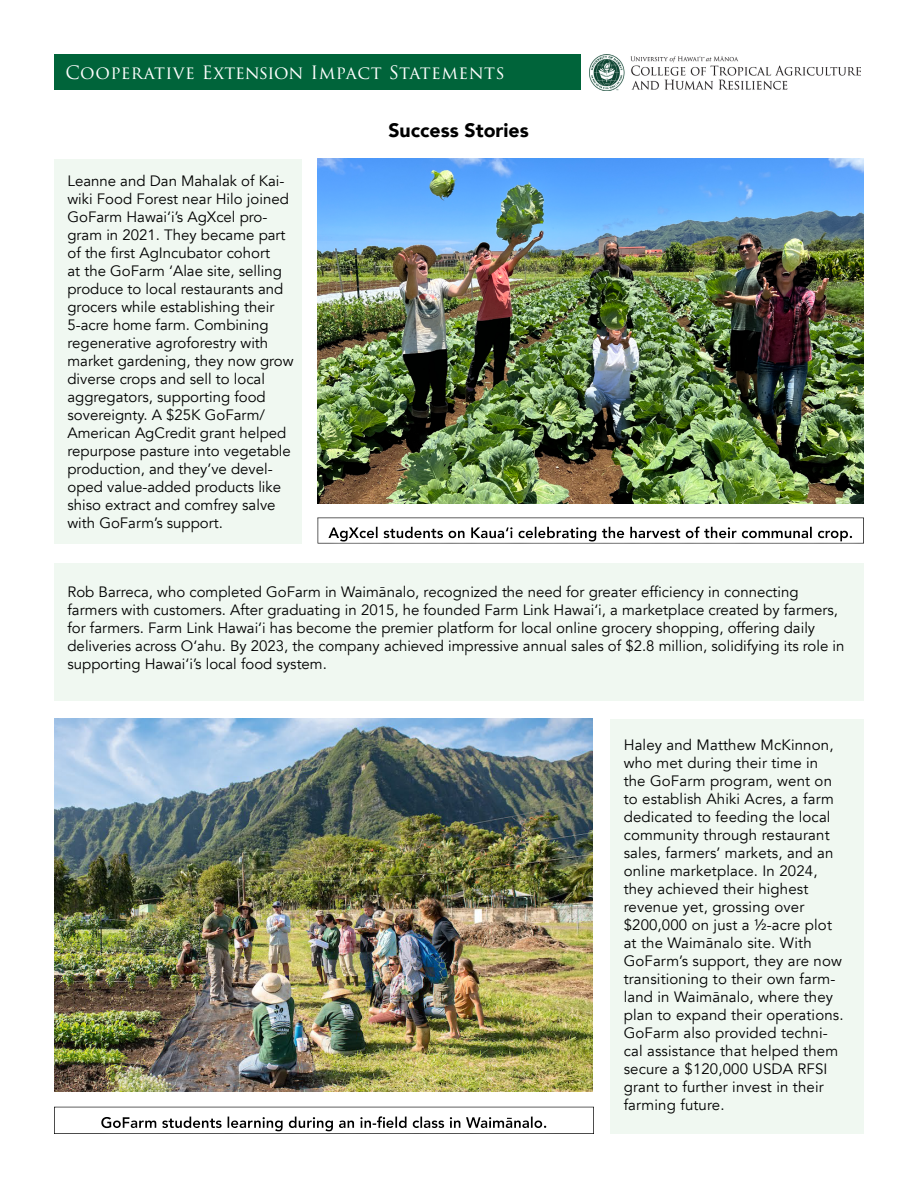
<style>
.page{position:relative;width:918px;height:1188px;background:#fff}
.page>*{position:absolute;margin:0;border:0;box-sizing:border-box;transform-origin:0 0}
.t1{font:900 19.5px "Avenir";color:#000}
.t2{font:18px "Trajan Pro 3";letter-spacing:.02em;color:#fff}
.t3{font:15px/18px "Avenir";color:#000}
</style>
<div class="page">
<div style="left:54px;top:159px;width:247px;height:385px;background:#f0f8f1"></div>
<div style="left:54px;top:564px;width:809px;height:137px;background:#f0f8f1"></div>
<div style="left:610px;top:719px;width:253px;height:414px;background:#f0f8f1"></div>
<div style="left:54px;top:54px;width:526px;height:36px;background:#00643a"></div>
<img style="left:590px;top:55px;width:271px;height:35px">
<img style="left:318px;top:159px;width:545px;height:344px">
<div style="left:305px;top:506px;width:571px;height:40px;background:#000;opacity:.75"></div>
<img style="left:54px;top:719px;width:539px;height:373px">
<div style="left:41px;top:1095px;width:565px;height:42px;background:#000;opacity:.75"></div>
<p class="t2" style="left:65px;top:60px;width:441px">Cooperative Extension Impact Statements</p>
<p class="t3" style="left:68px;top:172px;width:223px">Leanne and Dan Mahalak of Kai&shy;wiki Food Forest near Hilo joined<br>GoFarm Hawai‘i’s AgXcel pro&shy;gram in 2021. They became part</p>
<p class="t3" style="left:68px;top:244px;width:204px">of the first AgIncubator cohort</p>
<p class="t3" style="left:68px;top:262px;width:217px;text-align:justify">at the GoFarm ‘Alae site, selling produce to local restaurants and grocers while establishing their</p>
<p class="t3" style="left:68px;top:316px;width:203px">5-acre home farm. Combining</p>
<p class="t3" style="left:68px;top:334px;width:228px">regenerative agroforestry with market gardening, they now grow diverse crops and sell to local aggregators, supporting food sovereignty. A $25K GoFarm/</p>
<p class="t3" style="left:68px;top:424px;width:220px">American AgCredit grant helped</p>
<p class="t3" style="left:68px;top:442px;width:225px">repurpose pasture into vegetable production, and they’ve devel&shy;oped value-added products like shiso extract and comfrey salve with GoFarm’s support.</p>
<h2 class="t1" style="left:388px;top:113px;width:142px">Success Stories</h2>
<p class="t3" style="left:68px;top:583px;width:733px">Rob Barreca, who completed GoFarm in Waimānalo, recognized the need for greater efficiency in connecting</p>
<p class="t3" style="left:68px;top:601px;width:772px">farmers with customers. After graduating in 2015, he founded Farm Link Hawai‘i, a marketplace created by farmers, for farmers. Farm Link Hawai‘i has become the premier platform for local online grocery shopping, offering daily</p>
<p class="t3" style="left:68px;top:637px;width:779px">deliveries across O‘ahu. By 2023, the company achieved impressive annual sales of $2.8 million, solidifying its role in</p>
<p class="t3" style="left:68px;top:655px;width:261px">supporting Hawai‘i’s local food system.</p>
<p class="t3" style="left:624px;top:737px;width:211px">Haley and Matthew McKinnon,</p>
<p class="t3" style="left:624px;top:755px;width:212px">who met during their time in the GoFarm program, went on to establish Ahiki Acres, a farm dedicated to feeding the local community through restaurant sales, farmers’ markets, and an</p>
<p class="t3" style="left:624px;top:863px;width:195px">online marketplace. In 2024,</p>
<p class="t3" style="left:624px;top:881px;width:210px">they achieved their highest revenue yet, grossing over $200,000 on just a ½-acre plot</p>
<p class="t3" style="left:624px;top:935px;width:190px">at the Waimānalo site. With</p>
<p class="t3" style="left:624px;top:953px;width:220px">GoFarm’s support, they are now transitioning to their own farm-</p>
<p class="t3" style="left:624px;top:989px;width:211px">land in Waimānalo, where they</p>
<p class="t3" style="left:624px;top:1007px;width:221px">plan to expand their operations.<br>GoFarm also provided techni&shy;cal assistance that helped them</p>
<p class="t3" style="left:624px;top:1061px;width:205px">secure a $120,000 USDA RFSI</p>
<p class="t3" style="left:624px;top:1079px;width:202px">grant to further invest in their farming future.</p>
</div>
